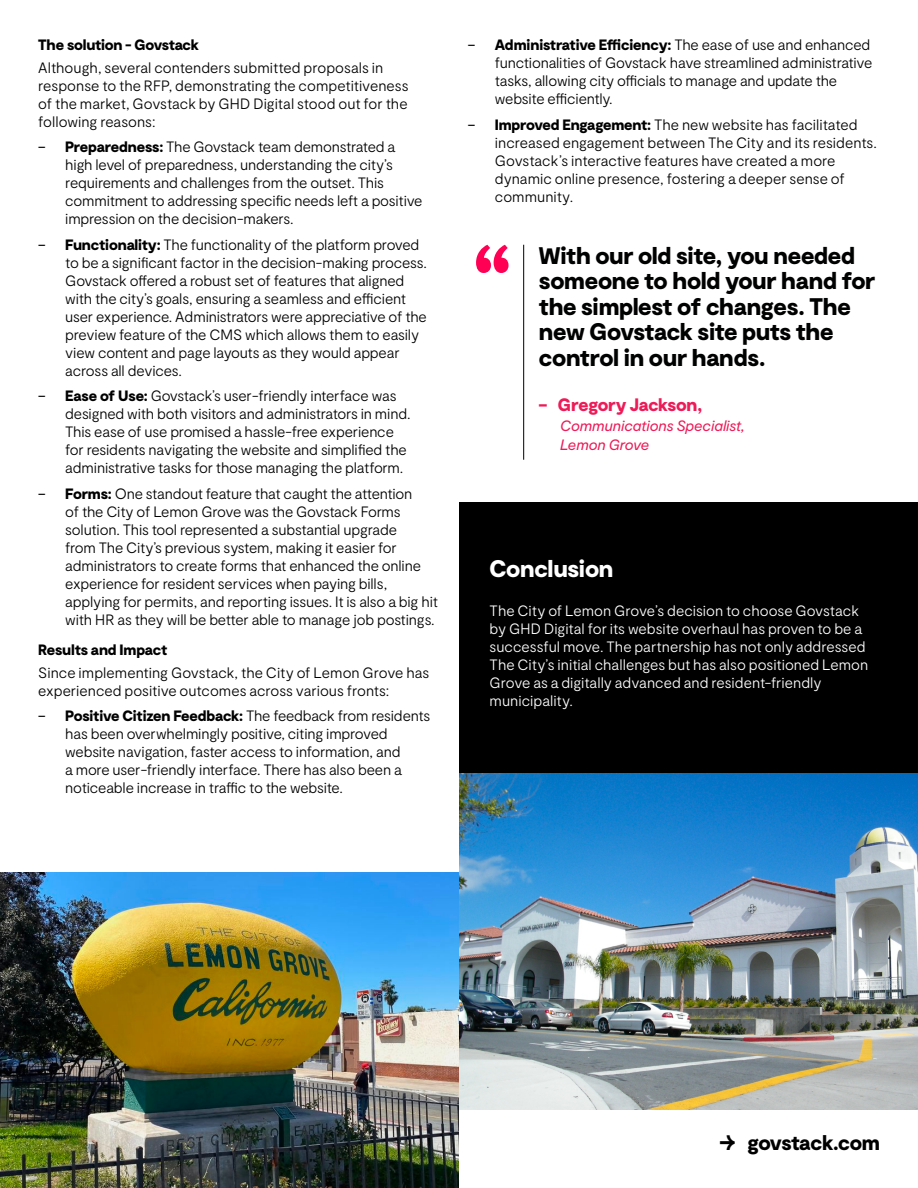
<style>
.page{position:relative;width:918px;height:1188px;background:#fff}
.page>*{position:absolute;margin:0;border:0;box-sizing:border-box;transform-origin:0 0}
.t1{font:24px/25.5px "GHD Moderat Black";letter-spacing:-.015em;color:#000101}
.t2{font:24px "GHD Moderat Black";letter-spacing:-.015em;color:#fff}
.t3{font:21px "GHD Moderat Black";letter-spacing:-.02em;color:#000}
.t4{font:18px "GHD Moderat Black";letter-spacing:-.015em;color:#ed1b58}
.t5{font:15px/18px "GHD Moderat Light";letter-spacing:-.015em;color:#000}
.t6{font:15px/18px "GHD Moderat Light";color:#fff}
.t7{font:15px "GHD Moderat Black";letter-spacing:-.01em;color:#000}
.t8{font:15px/19.6px "GHD Moderat Regular Italic";letter-spacing:-.01em;color:#ed1b58}
.s1{font-family:"GHD Moderat Regular"}
.s2{font-family:"GHD Moderat Black"}
.s3{font-family:"GHD Moderat Light"}
</style>
<div class="page">
<div style="left:459px;top:503px;width:459px;height:271px;background:#000"></div>
<img style="left:459px;top:774px;width:459px;height:336px">
<img style="left:0;top:873px;width:459px;height:315px">
<hr style="left:523px;top:245px;width:1px;height:215px;background:#000">
<svg style="left:476px;top:245px;width:33px;height:28px"></svg>
<p class="t7" style="left:38px;top:36px;width:162px">The solution - Govstack</p>
<p class="t5" style="left:38px;top:59px;width:372px">Although, several contenders submitted proposals in response to the RFP, demonstrating the competitiveness of the market, Govstack by GHD Digital stood out for the following reasons:</p>
<p class="t5" style="left:65px;top:138px;width:359px;text-indent:-27px"><span class="s1">–</span> <span class="s2">Preparedness:</span> The Govstack team demonstrated a high level of preparedness, understanding the city’s requirements and challenges from the outset. This commitment to addressing specific needs left a positive impression on the decision-makers.</p>
<p class="t5" style="left:65px;top:236px;width:363px;text-indent:-27px"><span class="s1">–</span> <span class="s2">Functionality:</span> The functionality of the platform proved to be a significant factor in the decision-making process.<br>Govstack offered a robust set of features that aligned with the city’s goals, ensuring a seamless and efficient user experience. Administrators were appreciative of the preview feature of the CMS which allows them to easily view content and page layouts as they would appear across all devices.</p>
<p class="t5" style="left:65px;top:387px;width:347px;text-indent:-27px"><span class="s1">–</span> <span class="s2">Ease of Use:</span> Govstack’s user-friendly interface was designed with both visitors and administrators in mind.<br>This ease of use promised a hassle-free experience for residents navigating the website and simplified the administrative tasks for those managing the platform.</p>
<p class="t5" style="left:65px;top:485px;width:374px;text-indent:-27px"><span class="s1">–</span> <span class="s2">Forms:</span> One standout feature that caught the attention<br>of the City of Lemon Grove was the Govstack Forms solution. This tool represented a substantial upgrade<br>from The City’s previous system, making it easier for administrators to create forms that enhanced the online experience for resident services when paying bills, applying for permits, and reporting issues. It is also a big hit with HR as they will be better able to manage job postings.</p>
<p class="t7" style="left:38px;top:640px;width:131px">Results and Impact</p>
<p class="t5" style="left:38px;top:663px;width:393px">Since implementing Govstack, the City of Lemon Grove has experienced positive outcomes across various fronts:</p>
<p class="t7" style="left:38px;top:706px;width:394px"><span class="s1">–</span> Positive Citizen Feedback: <span class="s3">The feedback from residents</span></p>
<p class="t5" style="left:65px;top:725px;width:338px">has been overwhelmingly positive, citing improved website navigation, faster access to information, and a more user-friendly interface. There has also been a noticeable increase in traffic to the website.</p>
<p class="t7" style="left:468px;top:36px;width:404px"><span class="s1">–</span> Administrative Efficiency: <span class="s3">The ease of use and enhanced</span></p>
<p class="t5" style="left:495px;top:54px;width:379px">functionalities of Govstack have streamlined administrative tasks, allowing city officials to manage and update the website efficiently.</p>
<p class="t5" style="left:495px;top:116px;width:384px;text-indent:-27px"><span class="s1">–</span> <span class="s2">Improved Engagement:</span> The new website has facilitated increased engagement between The City and its residents.<br>Govstack’s interactive features have created a more dynamic online presence, fostering a deeper sense of community.</p>
<h1 class="t1" style="left:539px;top:244px;width:338px">With our old site, you needed someone to hold your hand for the simplest of changes. The new Govstack site puts the control in our hands.</h1>
<p class="t4" style="left:539px;top:394px;width:165px">– Gregory Jackson,</p>
<p class="t8" style="left:560px;top:416px;width:186px">Communications Specialist,<br>Lemon Grove</p>
<h1 class="t2" style="left:490px;top:553px;width:125px">Conclusion</h1>
<p class="t6" style="left:490px;top:602px;width:380px">The City of Lemon Grove’s decision to choose Govstack by GHD Digital for its website overhaul has proven to be a successful move. The partnership has not only addressed The City’s initial challenges but has also positioned Lemon Grove as a digitally advanced and resident-friendly municipality.</p>
<h2 class="t3" style="left:720px;top:1129px;width:162px">→ govstack.com</h2>
</div>
